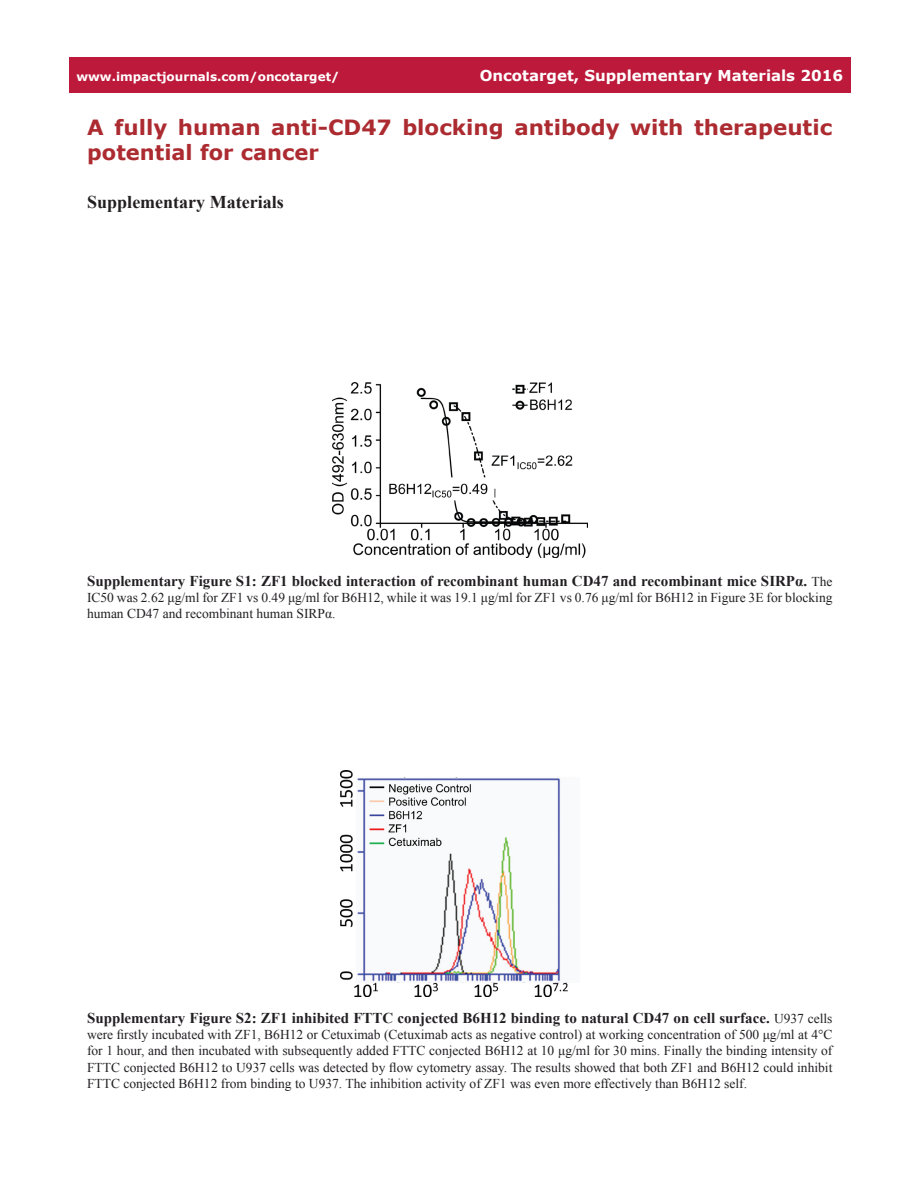
<style>
.page{position:relative;width:918px;height:1188px;background:#fff}
.page>*{position:absolute;margin:0;border:0;box-sizing:border-box;transform-origin:0 0}
.t1{font:700 21px/25.2px "Verdana";color:#ac2b31}
.t2{font:700 18px "Times New Roman";color:#231f20}
.FigureText{font:700 15px "Times New Roman";color:#221f22}
.t3{font:700 15px "Verdana";color:#fff}
.FigureText-2{font:13.5px/16.2px "Times New Roman";color:#221f22}
.t4{font:700 12px "Verdana";color:#fff}
.s1{font-weight:400;font-size:13.5px}
</style>
<div class="page">
<div style="left:69px;top:57px;width:781px;height:36px;background:#bd1a3b"></div>
<img style="left:332px;top:383px;width:255px;height:175px">
<img style="left:340px;top:771px;width:228px;height:225px">
<p class="t4" style="left:76px;top:68px;width:264px">www.impactjournals.com/oncotarget/</p>
<p class="t3" style="left:480px;top:65px;width:365px">Oncotarget, Supplementary Materials 2016</p>
<p class="t1" style="left:87px;top:114px;width:747px">A fully human anti-CD47 blocking antibody with therapeutic potential for cancer</p>
<p class="t2" style="left:87px;top:189px;width:198px">Supplementary Materials</p>
<p class="FigureText" style="left:87px;top:570px;width:747px">Supplementary Figure S1: ZF1 blocked interaction of recombinant human CD47 and recombinant mice SIRPα. <span class="s1">The</span></p>
<p class="FigureText-2" style="left:87px;top:589px;width:747px">IC50 was 2.62 μg/ml for ZF1 vs 0.49 μg/ml for B6H12, while it was 19.1 μg/ml for ZF1 vs 0.76 μg/ml for B6H12 in Figure 3E for blocking human CD47 and recombinant human SIRPα.</p>
<p class="FigureText" style="left:87px;top:1008px;width:747px">Supplementary Figure S2: ZF1 inhibited FTTC conjected B6H12 binding to natural CD47 on cell surface. <span class="s1">U937 cells</span></p>
<p class="FigureText-2" style="left:87px;top:1026px;width:747px;text-align:justify">were firstly incubated with ZF1, B6H12 or Cetuximab (Cetuximab acts as negative control) at working concentration of 500 μg/ml at 4°C for 1 hour, and then incubated with subsequently added FTTC conjected B6H12 at 10 μg/ml for 30 mins. Finally the binding intensity of FTTC conjected B6H12 to U937 cells was detected by flow cytometry assay. The results showed that both ZF1 and B6H12 could inhibit FTTC conjected B6H12 from binding to U937. The inhibition activity of ZF1 was even more effectively than B6H12 self.</p>
</div>
